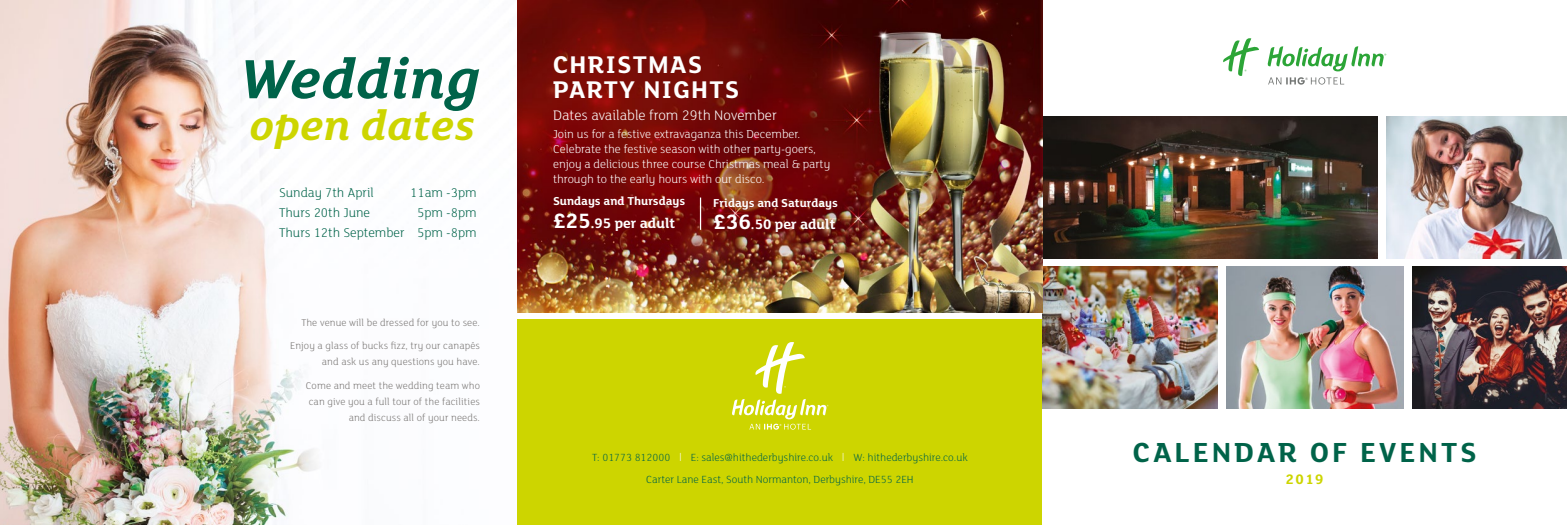
<style>
.page{position:relative;width:1567px;height:525px;background:#fff}
.page>*{position:absolute;margin:0;border:0;box-sizing:border-box;transform-origin:0 0}
.t1{font:italic 700 60px "FS Lola";letter-spacing:.01em;color:#006349}
.t2{font:italic 700 45px "FS Lola";letter-spacing:.01em;color:#cdd500}
.t3{font:700 30px "FS Lola";letter-spacing:.1em;color:#006349}
.t4{font:700 26.25px/25px "FS Lola";letter-spacing:.05em;color:#fff}
.t5{font:300 15px "FS Lola";color:#fff}
.t6{font:700 15px "FS Lola";color:#fff}
.t7{font:700 15px "FS Lola";color:#cdd500}
.t8{font:300 13.75px/20px "FS Lola";color:#006349;text-align:right}
.t9{font:300 12.5px/15px "FS Lola";color:#fff}
.t10{font:700 12.5px "FS Lola";color:#fff}
.t11{font:300 11.25px/22.1px "FS Lola";color:#006349;text-align:center}
.t12{font:300 10.62px/23.4px "FS Lola";letter-spacing:.01em;color:#787573;text-align:right}
.s1{font-size:22.5px}
.s2{font-family:"Open Sans";color:#fff}
</style>
<div class="page">
<img style="left:0;top:0;width:317px;height:524px">
<svg style="left:1223px;top:38px;width:162px;height:47px"></svg>
<img style="left:1042px;top:267px;width:175px;height:141px">
<img style="left:1226px;top:267px;width:177px;height:141px">
<img style="left:1042px;top:116px;width:335px;height:142px">
<img style="left:1386px;top:116px;width:180px;height:142px">
<img style="left:1412px;top:267px;width:154px;height:141px">
<div style="left:517px;top:319px;width:525px;height:205px;background:#cdd500"></div>
<svg style="left:732px;top:342px;width:96px;height:87px"></svg>
<img style="left:517px;top:0;width:525px;height:312px">
<hr style="left:700px;top:197px;width:1px;height:33px;background:#fff">
<h1 class="t1" style="left:240px;top:37px;width:241px">Wedding</h1>
<h2 class="t2" style="left:250px;top:95px;width:226px">open dates</h2>
<p class="t8" style="left:279px;top:182px;width:96px">Sunday 7th April</p>
<p class="t8" style="left:410px;top:182px;width:68px">11am -3pm</p>
<p class="t8" style="left:279px;top:202px;width:92px">Thurs 20th June</p>
<p class="t8" style="left:279px;top:202px;width:199px">5pm -8pm<br>Thurs 12th September 5pm -8pm</p>
<p class="t12" style="left:290px;top:310px;width:191px">The venue will be dressed for you to see.<br>Enjoy a glass of bucks fizz, try our canapés</p>
<p class="t12" style="left:306px;top:350px;width:176px">and ask us any questions you have.<br>Come and meet the wedding team who</p>
<p class="t12" style="left:309px;top:393px;width:173px;line-height:16.2px">can give you a full tour of the facilities and discuss all of your needs.</p>
<h3 class="t4" style="left:553px;top:50px;width:188px">CHRISTMAS<br>PARTY NIGHTS</h3>
<h3 class="t5" style="left:553px;top:105px;width:225px">Dates available from 29th November</h3>
<p class="t9" style="left:553px;top:126px;width:279px">Join us for a festive extravaganza this December.<br>Celebrate the festive season with other party-goers, enjoy a delicious three course Christmas meal &amp; party through to the early hours with our disco.</p>
<p class="t10" style="left:553px;top:192px;width:134px">Sundays and Thursdays</p>
<h3 class="t6" style="left:553px;top:212px;width:124px"><span class="s1">£25</span>.95 per adult</h3>
<p class="t10" style="left:713px;top:194px;width:126px">Fridays and Saturdays</p>
<h3 class="t6" style="left:713px;top:214px;width:124px"><span class="s1">£36</span>.50 per adult</h3>
<p class="t11" style="left:592px;top:445px;width:377px">T: 01773 812000 <span class="s2">I</span> E: sales@hithederbyshire.co.uk <span class="s2">I</span> W: hithederbyshire.co.uk<br>Carter Lane East, South Normanton, Derbyshire, DE55 2EH</p>
<h3 class="t3" style="left:1132px;top:431px;width:345px">CALENDAR OF EVENTS</h3>
<h3 class="t7" style="left:1285px;top:468px;width:39px">2019</h3>
</div>
